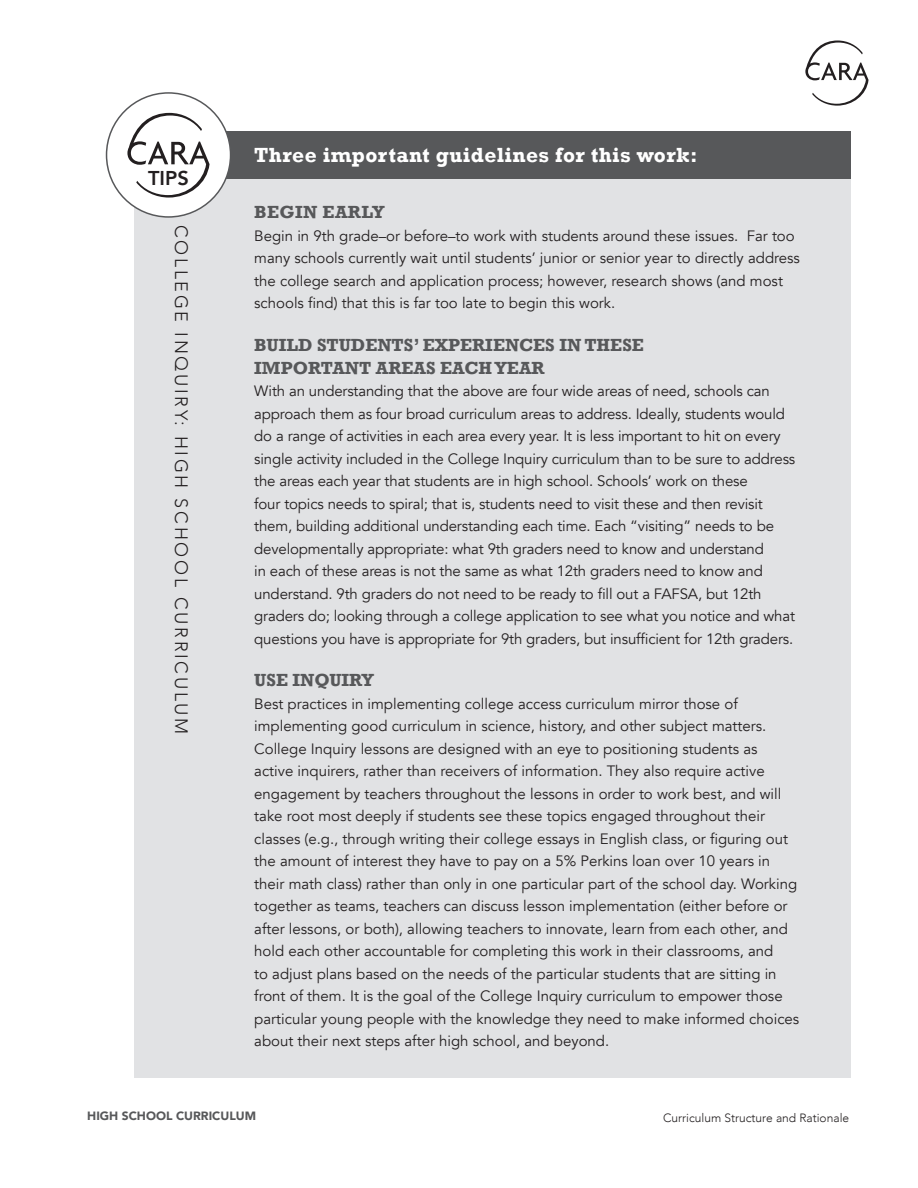
<style>
.page{position:relative;width:918px;height:1188px;background:#fff}
.page>*{position:absolute;margin:0;border:0;box-sizing:border-box;transform-origin:0 0}
.Subheader_Rockwell{font:700 21px "Rockwell";letter-spacing:.02em;color:#fff}
.t1{font:800 19.95px "Avenir";color:#231f20}
.Activity_Body_Copy_c{font:700 18px/22.5px "Rockwell";color:#57585a}
.t2{font:300 18px "Avenir";letter-spacing:.15em;color:#231f20}
.Activity_Body_Copy{font:700 18px "Rockwell";letter-spacing:.02em;color:#57585a}
.Activity_Body_Copy_c-2{font:15px/22.5px "Avenir";color:#231f20}
.Activity_Body_Copy-2{font:15px/22.5px "Avenir";color:#231f20}
.t3{font:300 12px "Avenir";color:#231f20}
.t4{font:900 12px "Avenir";color:#57585a}
</style>
<div class="page">
<svg style="left:805px;top:40px;width:64px;height:66px"></svg>
<div style="left:134px;top:132px;width:716px;height:946px;background:#e1e2e4"></div>
<div style="left:163px;top:132px;width:687px;height:47px;background:#57585a"></div>
<div style="left:107px;top:93px;width:124px;height:124px;background:#fff;border-radius:50%"></div>
<svg style="left:127px;top:113px;width:83px;height:85px"></svg>
<p class="t1" style="left:148px;top:160px;width:42px">TIPS</p>
<p class="t2" style="left:192px;top:225px;width:511px;rotate:90deg">COLLEGE INQUIRY: HIGH SCHOOL CURRICULUM</p>
<p class="Subheader_Rockwell" style="left:254px;top:142px;width:445px">Three important guidelines for this work:</p>
<p class="Activity_Body_Copy" style="left:254px;top:201px;width:132px">BEGIN EARLY</p>
<p class="Activity_Body_Copy-2" style="left:254px;top:225px;width:547px">Begin in 9th grade–or before–to work with students around these issues. Far too many schools currently wait until students’ junior or senior year to directly address the college search and application process; however, research shows (and most schools find) that this is far too late to begin this work.</p>
<p class="Activity_Body_Copy_c" style="left:254px;top:334px;width:391px">BUILD STUDENTS’ EXPERIENCES IN THESE<br>IMPORTANT AREAS EACH YEAR</p>
<p class="Activity_Body_Copy_c-2" style="left:254px;top:380px;width:543px">With an understanding that the above are four wide areas of need, schools can approach them as four broad curriculum areas to address. Ideally, students would do a range of activities in each area every year. It is less important to hit on every single activity included in the College Inquiry curriculum than to be sure to address the areas each year that students are in high school. Schools’ work on these<br>four topics needs to spiral; that is, students need to visit these and then revisit them, building additional understanding each time. Each “visiting” needs to be developmentally appropriate: what 9th graders need to know and understand<br>in each of these areas is not the same as what 12th graders need to know and understand. 9th graders do not need to be ready to fill out a FAFSA, but 12th graders do; looking through a college application to see what you notice and what questions you have is appropriate for 9th graders, but insufficient for 12th graders.</p>
<p class="Activity_Body_Copy_c" style="left:254px;top:669px;width:121px">USE INQUIRY</p>
<p class="Activity_Body_Copy_c-2" style="left:254px;top:693px;width:547px">Best practices in implementing college access curriculum mirror those of implementing good curriculum in science, history, and other subject matters.<br>College Inquiry lessons are designed with an eye to positioning students as active inquirers, rather than receivers of information. They also require active engagement by teachers throughout the lessons in order to work best, and will take root most deeply if students see these topics engaged throughout their classes (e.g., through writing their college essays in English class, or figuring out the amount of interest they have to pay on a 5% Perkins loan over 10 years in their math class) rather than only in one particular part of the school day. Working together as teams, teachers can discuss lesson implementation (either before or after lessons, or both), allowing teachers to innovate, learn from each other, and hold each other accountable for completing this work in their classrooms, and<br>to adjust plans based on the needs of the particular students that are sitting in front of them. It is the goal of the College Inquiry curriculum to empower those particular young people with the knowledge they need to make informed choices about their next steps after high school, and beyond.</p>
<p class="t4" style="left:87px;top:1106px;width:170px">HIGH SCHOOL CURRICULUM</p>
<p class="t3" style="left:663px;top:1110px;width:188px">Curriculum Structure and Rationale</p>
</div>
